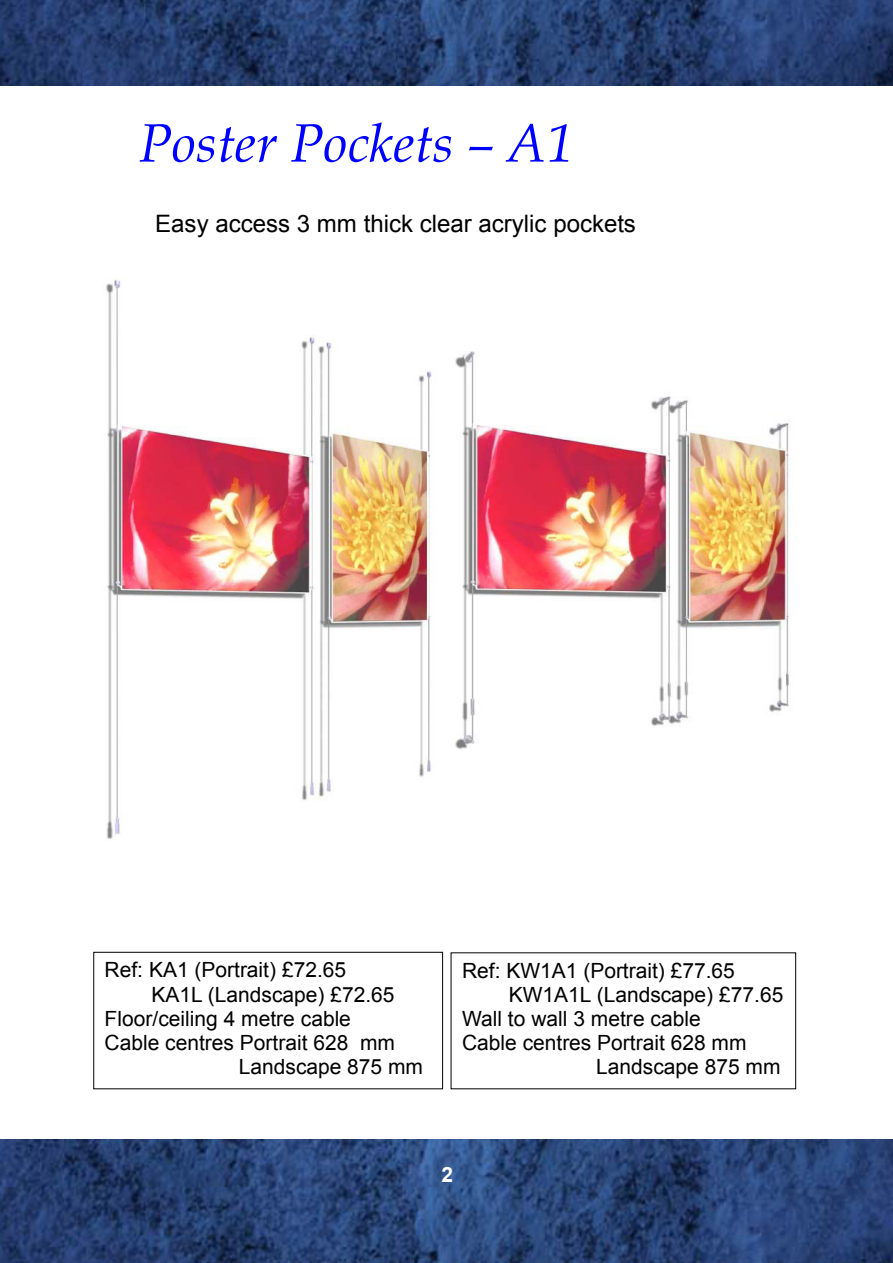
<style>
.page{position:relative;width:893px;height:1263px;background:#fff}
.page>*{position:absolute;margin:0;border:0;box-sizing:border-box;transform-origin:0 0}
.t1{font:italic 54px "Book Antiqua";color:#00f}
.t2{font:24px "Arial";color:#000}
.t3{font:21px "Arial";color:#000}
.t4{font:700 21px "Arial";color:#fff}
</style>
<div class="page">
<img style="left:0;top:1139px;width:892px;height:124px">
<img style="left:0;top:0;width:892px;height:85px">
<div style="left:94px;top:952px;width:349px;height:137px;border:1px solid #000"></div>
<img style="left:106px;top:278px;width:683px;height:561px">
<h1 class="t1" style="left:139px;top:105px;width:436px">Poster Pockets – A1</h1>
<p class="t2" style="left:155px;top:207px;width:482px">Easy access 3 mm thick clear acrylic pockets</p>
<p class="t3" style="left:105px;top:956px;width:243px">Ref: KA1 (Portrait) £72.65</p>
<p class="t3" style="left:151px;top:980px;width:244px">KA1L (Landscape) £72.65</p>
<p class="t3" style="left:105px;top:1005px;width:248px">Floor/ceiling 4 metre cable</p>
<p class="t3" style="left:105px;top:1029px;width:292px">Cable centres Portrait 628 mm</p>
<p class="t3" style="left:239px;top:1053px;width:186px">Landscape 875 mm</p>
<p class="t3" style="left:462px;top:957px;width:274px">Ref: KW1A1 (Portrait) £77.65</p>
<p class="t3" style="left:509px;top:981px;width:276px">KW1A1L (Landscape) £77.65</p>
<p class="t3" style="left:462px;top:1005px;width:240px">Wall to wall 3 metre cable</p>
<p class="t3" style="left:462px;top:1029px;width:286px">Cable centres Portrait 628 mm</p>
<p class="t3" style="left:596px;top:1053px;width:186px">Landscape 875 mm</p>
<p class="t4" style="left:441px;top:1161px;width:13px">2</p>
</div>
